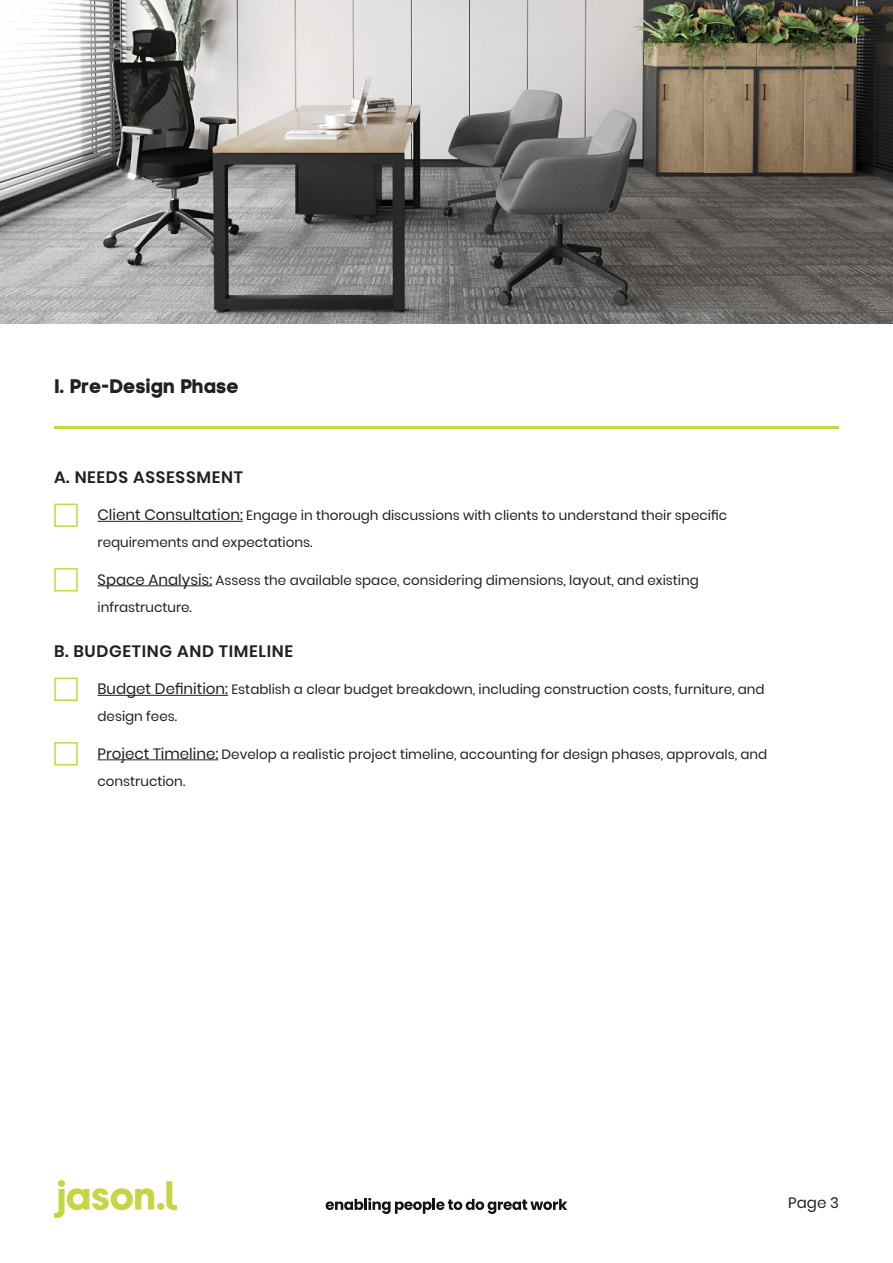
<style>
.page{position:relative;width:893px;height:1263px;background:#fff}
.page>*{position:absolute;margin:0;border:0;box-sizing:border-box;transform-origin:0 0}
.Paragraph_Style_2{font:700 19.5px "Jasonl Code";color:#231f20}
.Paragraph_Style_2-2{font:600 16.5px "Poppins";letter-spacing:.04em;color:#231f20}
.t1{font:15px "Poppins";color:#231f20}
.t2{font:13.5px/27px "Poppins";color:#231f20}
.s1{color:#c6d544}
.s2{font-size:15px}
</style>
<div class="page">
<svg style="left:166px;top:1181px;width:11px;height:29px"></svg>
<svg style="left:54px;top:1180px;width:100px;height:38px"></svg>
<div style="left:157px;top:1203px;width:7px;height:7px;background:#c6d544;border-radius:50%"></div>
<svg style="left:326px;top:1198px;width:241px;height:16px"></svg>
<hr style="left:98px;top:521px;width:145px;height:1px;background:#231f20">
<hr style="left:98px;top:585px;width:114px;height:1px;background:#231f20">
<hr style="left:98px;top:695px;width:130px;height:1px;background:#231f20">
<hr style="left:98px;top:759px;width:120px;height:1px;background:#231f20">
<hr style="left:54px;top:426px;width:785px;height:3px;background:#c6d544">
<img style="left:0;top:0;width:893px;height:323px">
<p class="Paragraph_Style_2" style="left:54px;top:374px;width:187px">I. Pre-Design Phase</p>
<p class="Paragraph_Style_2-2" style="left:54px;top:467px;width:190px">A. NEEDS ASSESSMENT</p>
<p class="t2" style="left:98px;top:502px;width:631px;text-indent:-44px"><span class="s1">■</span> <span class="s2">Client Consultation:</span> Engage in thorough discussions with clients to understand their specific requirements and expectations.</p>
<p class="t2" style="left:98px;top:566px;width:603px;text-indent:-44px"><span class="s1">■</span> <span class="s2">Space Analysis:</span> Assess the available space, considering dimensions, layout, and existing infrastructure.</p>
<p class="Paragraph_Style_2-2" style="left:54px;top:641px;width:241px">B. BUDGETING AND TIMELINE</p>
<p class="t2" style="left:97px;top:676px;width:669px;text-indent:-43px"><span class="s1">■</span> <span class="s2">Budget Definition:</span> Establish a clear budget breakdown, including construction costs, furniture, and design fees.</p>
<p class="t2" style="left:98px;top:740px;width:671px;text-indent:-44px"><span class="s1">■</span> <span class="s2">Project Timeline:</span> Develop a realistic project timeline, accounting for design phases, approvals, and construction.</p>
<p class="t1" style="left:788px;top:1194px;width:52px">Page 3</p>
</div>
